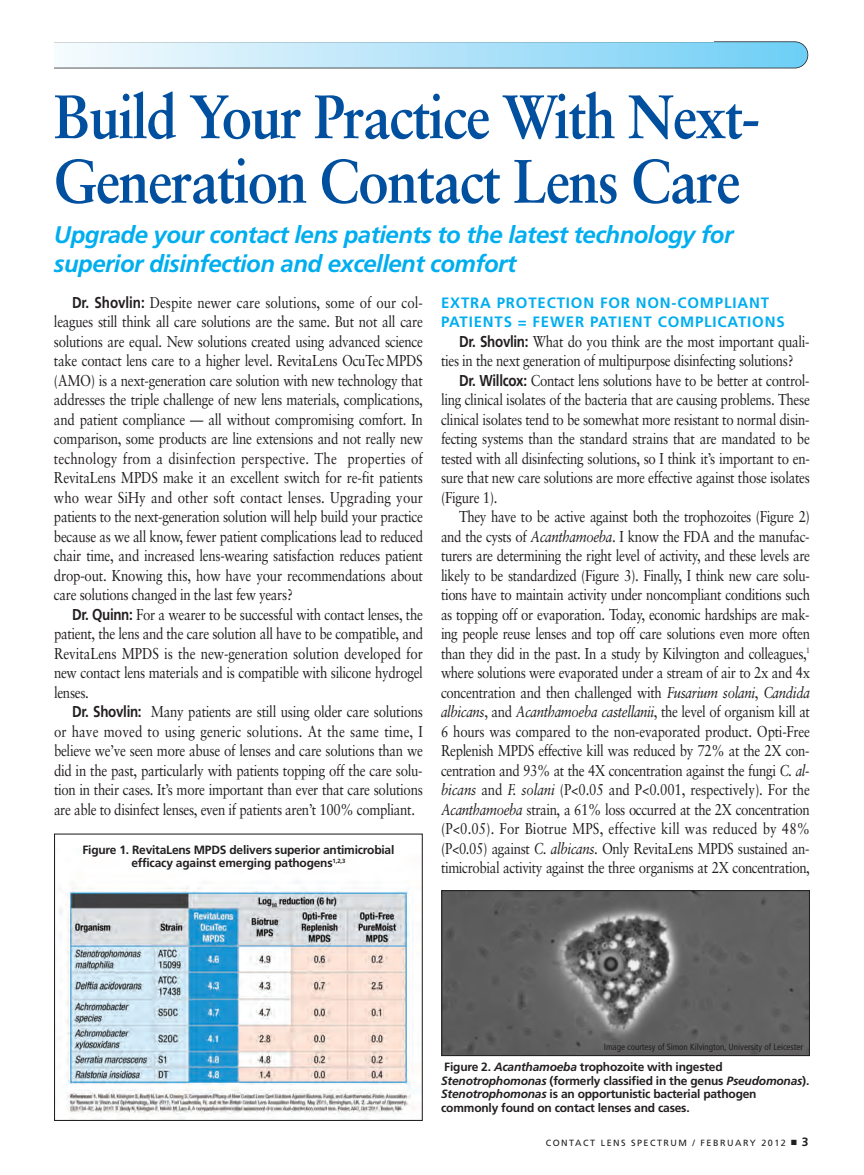
<style>
.page{position:relative;width:864px;height:1175px;background:#fff}
.page>*{position:absolute;margin:0;border:0;box-sizing:border-box;transform-origin:0 0}
.t1{font:700 61.5px/64.5px "Sabon";letter-spacing:-.03em;color:#01509f;scale:.9 1}
.t2{font:italic 700 24px/28.5px "Frutiger";letter-spacing:-.025em;color:#00aeef}
.t3{font:15.75px/19.5px "Sabon";letter-spacing:-.025em;color:#231f20;text-align:justify;scale:.84 1}
.t4{font:700 15px/19.5px "Frutiger";letter-spacing:.055em;color:#00aeef}
.t5{font:700 12px/13.5px "Frutiger";letter-spacing:-.015em;color:#231f20;text-align:center}
.t6{font:condensed 9px "Frutiger";color:#231f20}
.t7{font:9px "Frutiger";letter-spacing:.165em;color:#231f20}
.s1{font-family:"Frutiger";font-weight:700}
.s2{font-style:italic}
.s3{font-weight:700;font-size:12px}
</style>
<div class="page">
<div style="left:8px;top:42px;width:800px;height:26px;background:linear-gradient(to right,#fffefe,#70cef5);border-radius:13px"></div>
<div style="left:8px;top:41px;width:800px;height:27px;border:2px solid #231f20;border-radius:14px"></div>
<div style="left:13px;top:29px;width:701px;height:13px;background:#fff"></div>
<div style="left:0;top:36px;width:54px;height:34px;background:#fff"></div>
<img style="left:59px;top:881px;width:355px;height:234px">
<div style="left:54px;top:833px;width:369px;height:287px;border:1px solid #231f20"></div>
<img style="left:443px;top:892px;width:365px;height:162px">
<div style="left:441px;top:890px;width:369px;height:166px;border:1px solid #231f20"></div>
<h1 class="t1" style="left:54px;top:90px;width:786px">Build Your Practice With Next-<br>Generation Contact Lens Care</h1>
<h2 class="t2" style="left:54px;top:223px;width:681px">Upgrade your contact lens patients to the latest technology for superior disinfection and excellent comfort</h2>
<p class="t3" style="left:54px;top:294px;width:441px;text-indent:18px"><span class="s1">Dr. Shovlin:</span> Despite newer care solutions, some of our col&shy;leagues still think all care solutions are the same. But not all care solutions are equal. New solutions created using advanced science take contact lens care to a higher level. RevitaLens OcuTec MPDS (AMO) is a next-generation care solution with new technology that addresses the triple challenge of new lens materials, complications, and patient compliance — all without compromising comfort. In comparison, some products are line extensions and not really new technology from a disinfection perspective. The properties of RevitaLens MPDS make it an excellent switch for re-fit patients who wear SiHy and other soft contact lenses. Upgrading your patients to the next-generation solution will help build your practice because as we all know, fewer patient complications lead to reduced chair time, and increased lens-wearing satisfaction reduces patient drop-out. Knowing this, how have your recommendations about care solutions changed in the last few years?</p>
<p class="t3" style="left:54px;top:606px;width:441px;text-indent:18px"><span class="s1">Dr. Quinn:</span> For a wearer to be successful with contact lenses, the patient, the lens and the care solution all have to be compatible, and RevitaLens MPDS is the new-generation solution developed for new contact lens materials and is compatible with silicone hydrogel lenses.</p>
<p class="t3" style="left:54px;top:703px;width:441px;text-indent:18px"><span class="s1">Dr. Shovlin:</span> Many patients are still using older care solutions or have moved to using generic solutions. At the same time, I believe we’ve seen more abuse of lenses and care solutions than we did in the past, particularly with patients topping off the care solu&shy;tion in their cases. It’s more important than ever that care solutions are able to disinfect lenses, even if patients aren’t 100% compliant.</p>
<p class="t5" style="left:82px;top:844px;width:313px">Figure 1. RevitaLens MPDS delivers superior antimicrobial efficacy against emerging pathogens<sup>1,2,3</sup></p>
<p class="t4" style="left:441px;top:294px;width:345px">EXTRA PROTECTION FOR NON-COMPLIANT<br>PATIENTS = FEWER PATIENT COMPLICATIONS</p>
<p class="t3" style="left:441px;top:333px;width:440px;text-indent:18px"><span class="s1">Dr. Shovlin:</span> What do you think are the most important quali&shy;ties in the next generation of multipurpose disinfecting solutions?</p>
<p class="t3" style="left:441px;top:372px;width:441px;text-indent:18px"><span class="s1">Dr. Willcox:</span> Contact lens solutions have to be better at control&shy;ling clinical isolates of the bacteria that are causing problems. These clinical isolates tend to be somewhat more resistant to normal disin&shy;fecting systems than the standard strains that are mandated to be tested with all disinfecting solutions, so I think it’s important to en&shy;sure that new care solutions are more effective against those isolates (Figure 1).</p>
<p class="t3" style="left:441px;top:508px;width:441px;text-indent:18px">They have to be active against both the trophozoites (Figure 2) and the cysts of <span class="s2">Acanthamoeba</span>. I know the FDA and the manufac&shy;turers are determining the right level of activity, and these levels are likely to be standardized (Figure 3). Finally, I think new care solu&shy;tions have to maintain activity under noncompliant conditions such as topping off or evaporation. Today, economic hardships are mak&shy;ing people reuse lenses and top off care solutions even more often than they did in the past. In a study by Kilvington and colleagues,<sup>1 </sup>where solutions were evaporated under a stream of air to 2x and 4x concentration and then challenged with <span class="s2">Fusarium solani</span>, <span class="s2">Candida albicans</span>, and <span class="s2">Acanthamoeba castellanii</span>, the level of organism kill at 6 hours was compared to the non-evaporated product. Opti-Free Replenish MPDS effective kill was reduced by 72% at the 2X con&shy;centration and 93% at the 4X concentration against the fungi <span class="s2">C. al&shy;bicans</span> and <span class="s2">F. solani</span> (P&lt;0.05 and P&lt;0.001, respectively). For the <span class="s2">Acanthamoeba</span> strain, a 61% loss occurred at the 2X concentration (P&lt;0.05). For Biotrue MPS, effective kill was reduced by 48% (P&lt;0.05) against <span class="s2">C. albicans</span>. Only RevitaLens MPDS sustained an&shy;timicrobial activity against the three organisms at 2X concentration,</p>
<p class="t6" style="left:604px;top:1043px;width:201px">Image courtesy of Simon Kilvington, University of Leicester</p>
<p class="t5" style="left:441px;top:1061px;width:370px;text-align:left">Figure 2. <span class="s2">Acanthamoeba</span> trophozoite with ingested <span class="s2">Stenotrophomonas</span> (formerly classified in the genus <span class="s2">Pseudomonas</span>).<br><span class="s2">Stenotrophomonas</span> is an opportunistic bacterial pathogen commonly found on contact lenses and cases.</p>
<p class="t7" style="left:546px;top:1139px;width:264px">CONTACT LENS SPECTRUM / FEBRUARY 2012 ■ <span class="s3">3</span></p>
</div>
